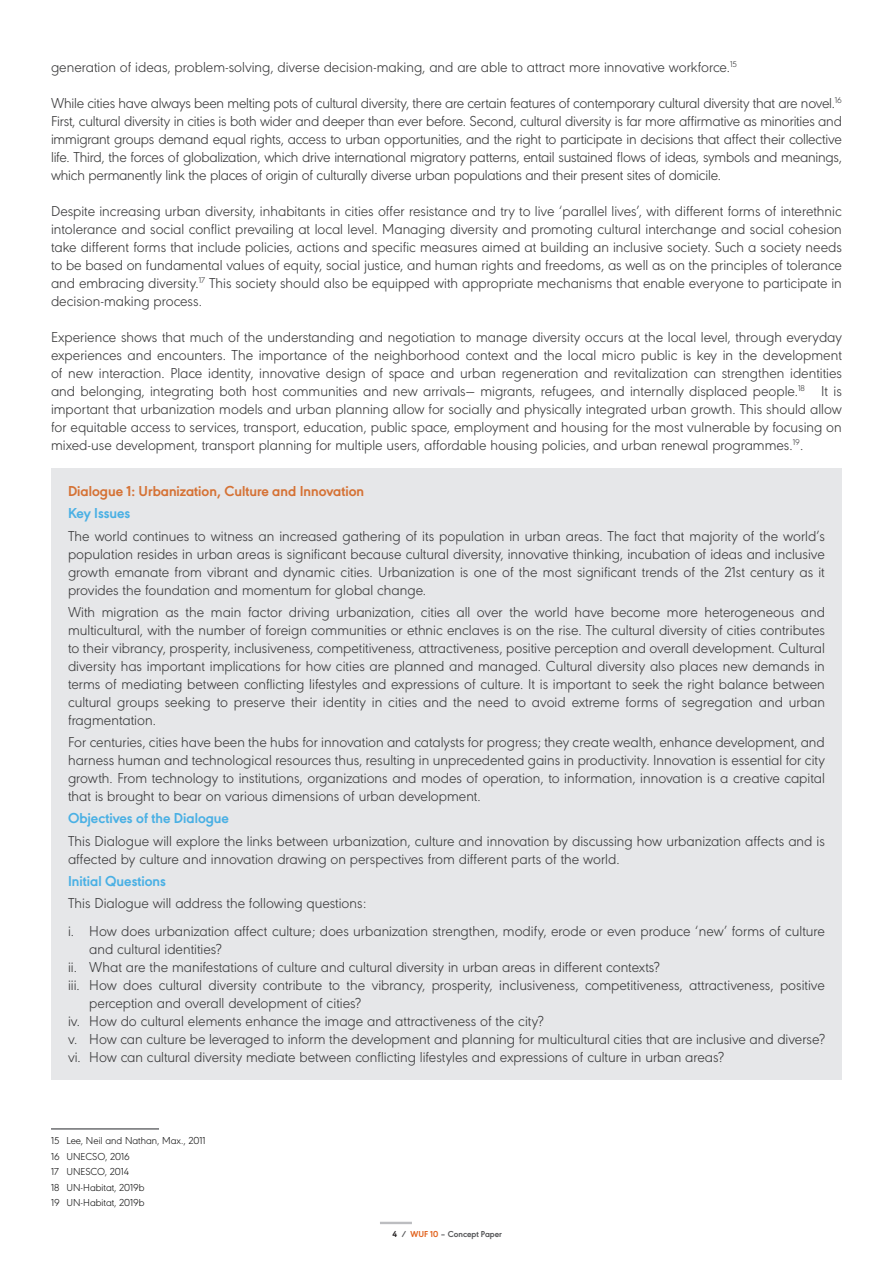
<style>
.page{position:relative;width:893px;height:1263px;background:#fff}
.page>*{position:absolute;margin:0;border:0;box-sizing:border-box;transform-origin:0 0}
.BODY_TEXT{font:300 15px/18px "URW Geometric";color:#3e3e3f;text-align:justify}
.BODY_TEXT-2{font:700 15px "URW Geometric";color:#4ab0e4}
.BODY_TEXT-3{font:700 15px "URW Geometric";color:#d57235}
.Footnote_text{font:300 10.5px "URW Geometric";color:#1a1a1a}
.t1{font:700 9px "URW Geometric";color:#57585a}
.s1{color:#231f20}
.s2{color:#e1631e}
</style>
<div class="page">
<hr style="left:380px;top:1222px;width:32px;height:2px;background:#bcbdc0">
<hr style="left:51px;top:1128px;width:108px;height:2px;background:#6c6d70">
<div style="left:51px;top:468px;width:791px;height:611px;background:#e6e7e9"></div>
<p class="BODY_TEXT" style="left:51px;top:57px;width:688px">generation of ideas, problem-solving, diverse decision-making, and are able to attract more innovative workforce.<sup>15</sup></p>
<p class="BODY_TEXT" style="left:51px;top:93px;width:792px">While cities have always been melting pots of cultural diversity, there are certain features of contemporary cultural diversity that are novel.<sup>16<br></sup>First, cultural diversity in cities is both wider and deeper than ever before. Second, cultural diversity is far more affirmative as minorities and immigrant groups demand equal rights, access to urban opportunities, and the right to participate in decisions that affect their collective life. Third, the forces of globalization, which drive international migratory patterns, entail sustained flows of ideas, symbols and meanings, which permanently link the places of origin of culturally diverse urban populations and their present sites of domicile.</p>
<p class="BODY_TEXT" style="left:51px;top:201px;width:792px">Despite increasing urban diversity, inhabitants in cities offer resistance and try to live ‘parallel lives’, with different forms of interethnic intolerance and social conflict prevailing at local level. Managing diversity and promoting cultural interchange and social cohesion take different forms that include policies, actions and specific measures aimed at building an inclusive society. Such a society needs to be based on fundamental values of equity, social justice, and human rights and freedoms, as well as on the principles of tolerance and embracing diversity.<sup>17</sup> This society should also be equipped with appropriate mechanisms that enable everyone to participate in decision-making process.</p>
<p class="BODY_TEXT" style="left:51px;top:327px;width:792px">Experience shows that much of the understanding and negotiation to manage diversity occurs at the local level, through everyday experiences and encounters. The importance of the neighborhood context and the local micro public is key in the development of new interaction. Place identity, innovative design of space and urban regeneration and revitalization can strengthen identities and belonging, integrating both host communities and new arrivals— migrants, refugees, and internally displaced people.<sup>18</sup> It is important that urbanization models and urban planning allow for socially and physically integrated urban growth. This should allow for equitable access to services, transport, education, public space, employment and housing for the most vulnerable by focusing on mixed-use development, transport planning for multiple users, affordable housing policies, and urban renewal programmes.<sup>19</sup>.</p>
<p class="BODY_TEXT-3" style="left:68px;top:480px;width:298px">Dialogue 1: Urbanization, Culture and Innovation</p>
<p class="BODY_TEXT-2" style="left:68px;top:502px;width:64px">Key Issues</p>
<p class="BODY_TEXT" style="left:68px;top:525px;width:758px">The world continues to witness an increased gathering of its population in urban areas. The fact that majority of the world’s population resides in urban areas is significant because cultural diversity, innovative thinking, incubation of ideas and inclusive growth emanate from vibrant and dynamic cities. Urbanization is one of the most significant trends of the 21st century as it provides the foundation and momentum for global change.</p>
<p class="BODY_TEXT" style="left:68px;top:602px;width:758px">With migration as the main factor driving urbanization, cities all over the world have become more heterogeneous and multicultural, with the number of foreign communities or ethnic enclaves is on the rise. The cultural diversity of cities contributes to their vibrancy, prosperity, inclusiveness, competitiveness, attractiveness, positive perception and overall development. Cultural diversity has important implications for how cities are planned and managed. Cultural diversity also places new demands in terms of mediating between conflicting lifestyles and expressions of culture. It is important to seek the right balance between cultural groups seeking to preserve their identity in cities and the need to avoid extreme forms of segregation and urban fragmentation.</p>
<p class="BODY_TEXT" style="left:68px;top:732px;width:758px">For centuries, cities have been the hubs for innovation and catalysts for progress; they create wealth, enhance development, and harness human and technological resources thus, resulting in unprecedented gains in productivity. Innovation is essential for city growth. From technology to institutions, organizations and modes of operation, to information, innovation is a creative capital that is brought to bear on various dimensions of urban development.</p>
<p class="BODY_TEXT-2" style="left:68px;top:807px;width:162px">Objectives of the Dialogue</p>
<p class="BODY_TEXT" style="left:68px;top:830px;width:758px">This Dialogue will explore the links between urbanization, culture and innovation by discussing how urbanization affects and is affected by culture and innovation drawing on perspectives from different parts of the world.</p>
<p class="BODY_TEXT-2" style="left:68px;top:869px;width:100px">Initial Questions</p>
<p class="BODY_TEXT" style="left:68px;top:893px;width:300px">This Dialogue will address the following questions:</p>
<p class="BODY_TEXT" style="left:89px;top:921px;width:737px;text-indent:-21px">i. How does urbanization affect culture; does urbanization strengthen, modify, erode or even produce ‘new’ forms of culture and cultural identities?</p>
<p class="BODY_TEXT" style="left:68px;top:957px;width:593px">ii. What are the manifestations of culture and cultural diversity in urban areas in different contexts?</p>
<p class="BODY_TEXT" style="left:89px;top:975px;width:737px;text-indent:-21px">iii. How does cultural diversity contribute to the vibrancy, prosperity, inclusiveness, competitiveness, attractiveness, positive perception and overall development of cities?</p>
<p class="BODY_TEXT" style="left:68px;top:1011px;width:477px">iv. How do cultural elements enhance the image and attractiveness of the city?</p>
<p class="BODY_TEXT" style="left:68px;top:1029px;width:758px">v. How can culture be leveraged to inform the development and planning for multicultural cities that are inclusive and diverse?</p>
<p class="BODY_TEXT" style="left:68px;top:1047px;width:657px">vi. How can cultural diversity mediate between conflicting lifestyles and expressions of culture in urban areas?</p>
<p class="Footnote_text" style="left:51px;top:1133px;width:156px">15 Lee, Neil and Nathan, Max., 2011</p>
<p class="Footnote_text" style="left:51px;top:1149px;width:80px">16 UNECSO, 2016</p>
<p class="Footnote_text" style="left:51px;top:1164px;width:80px">17 UNESCO, 2014</p>
<p class="Footnote_text" style="left:51px;top:1180px;width:95px">18 UN-Habitat, 2019b</p>
<p class="Footnote_text" style="left:51px;top:1195px;width:95px">19 UN-Habitat, 2019b</p>
<p class="t1" style="left:393px;top:1228px;width:111px"><span class="s1">4</span> / <span class="s2">WUF 10</span> – Concept Paper</p>
</div>
